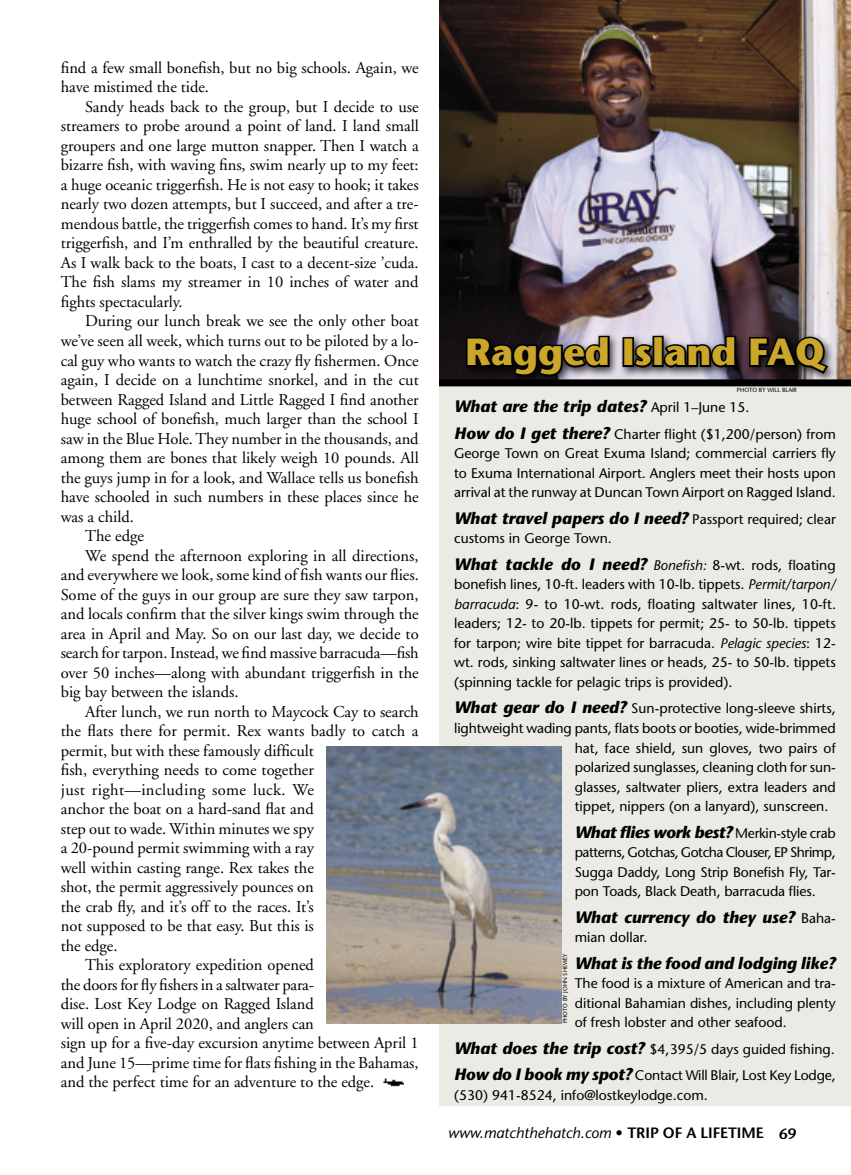
<style>
.page{position:relative;width:851px;height:1175px;background:#fff}
.page>*{position:absolute;margin:0;border:0;box-sizing:border-box;transform-origin:0 0}
.t1{font:700 37.8px "Stone Sans";color:#caa729}
.t2{font:16.5px/19.5px "Adobe Garamond";letter-spacing:-.005em;color:#000}
.t3{font:italic 700 16.5px "Stone Sans";color:#000}
.t4{font:italic 700 16.5px "Stone Sans";letter-spacing:-.02em;color:#000}
.t5{font:16.5px "Adobe Garamond";letter-spacing:.025em;color:#000}
.t6{font:italic 15px "Stone Sans";color:#000}
.t7{font:13.95px/19.5px "Stone Sans";color:#000;text-align:justify}
.t8{font:6px "Stone Sans";color:#000}
.s1{font-weight:400;font-style:normal;font-size:13.95px}
.s2{font-weight:700;font-style:italic;font-size:16.5px}
.s3{font-weight:400;font-size:13.95px}
.s4{font-style:italic}
.s5{font-weight:600;font-style:normal}
</style>
<div class="page">
<div style="left:439px;top:0;width:411px;height:1105px;background:#ebeae5"></div>
<img style="left:439px;top:0;width:411px;height:379px">
<div style="left:439px;top:379px;width:411px;height:7px;background:#000"></div>
<div style="left:461px;top:332px;width:377px;height:55px;background:#000;opacity:.75"></div>
<svg style="left:464px;top:334px;width:147px;height:44px;background:#28262a"></svg>
<div style="left:622px;top:337px;width:12px;height:30px;border:4px solid #000"></div>
<svg style="left:631px;top:342px;width:23px;height:27px"></svg>
<div style="left:652px;top:336px;width:11px;height:31px;border:4px solid #000"></div>
<svg style="left:662px;top:334px;width:76px;height:35px;background:#48464d"></svg>
<svg style="left:747px;top:316px;width:83px;height:60px;background:#40383c"></svg>
<img style="left:327px;top:746px;width:234px;height:277px">
<img style="left:383px;top:1078px;width:21px;height:9px">
<p class="t2" style="left:61px;top:58px;width:359px">find a few small bonefish, but no big schools. Again, we have mistimed the tide.</p>
<p class="t2" style="left:61px;top:97px;width:359px;text-align:justify;text-indent:24px">Sandy heads back to the group, but I decide to use streamers to probe around a point of land. I land small groupers and one large mutton snapper. Then I watch a bizarre fish, with waving fins, swim nearly up to my feet: a huge oceanic triggerfish. He is not easy to hook; it takes nearly two dozen attempts, but I succeed, and after a tre&shy;mendous battle, the triggerfish comes to hand. It’s my first triggerfish, and I’m enthralled by the beautiful creature.<br>As I walk back to the boats, I cast to a decent-size ’cuda.<br>The fish slams my streamer in 10 inches of water and fights spectacularly.</p>
<p class="t2" style="left:85px;top:312px;width:335px">During our lunch break we see the only other boat</p>
<p class="t2" style="left:61px;top:331px;width:359px">we’ve seen all week, which turns out to be piloted by a lo-</p>
<p class="t2" style="left:61px;top:351px;width:359px">cal guy who wants to watch the crazy fly fishermen. Once</p>
<p class="t2" style="left:61px;top:370px;width:359px">again, I decide on a lunchtime snorkel, and in the cut</p>
<p class="t2" style="left:61px;top:390px;width:359px">between Ragged Island and Little Ragged I find another</p>
<p class="t2" style="left:61px;top:409px;width:359px">huge school of bonefish, much larger than the school I</p>
<p class="t2" style="left:61px;top:429px;width:359px">saw in the Blue Hole. They number in the thousands, and</p>
<p class="t2" style="left:61px;top:448px;width:359px">among them are bones that likely weigh 10 pounds. All</p>
<p class="t2" style="left:61px;top:468px;width:359px">the guys jump in for a look, and Wallace tells us bonefish</p>
<p class="t2" style="left:61px;top:487px;width:359px">have schooled in such numbers in these places since he</p>
<p class="t2" style="left:61px;top:507px;width:75px">was a child.</p>
<p class="t2" style="left:85px;top:526px;width:60px">The edge</p>
<p class="t2" style="left:85px;top:546px;width:335px">We spend the afternoon exploring in all directions,</p>
<p class="t2" style="left:61px;top:565px;width:359px">and everywhere we look, some kind of fish wants our flies.</p>
<p class="t2" style="left:61px;top:585px;width:359px">Some of the guys in our group are sure they saw tarpon,</p>
<p class="t2" style="left:61px;top:604px;width:359px">and locals confirm that the silver kings swim through the</p>
<p class="t2" style="left:61px;top:624px;width:359px">area in April and May. So on our last day, we decide to</p>
<p class="t2" style="left:61px;top:643px;width:359px">search for tarpon. Instead, we find massive barracuda—fish</p>
<p class="t2" style="left:61px;top:663px;width:359px">over 50 inches—along with abundant triggerfish in the</p>
<p class="t2" style="left:61px;top:682px;width:179px">big bay between the islands.</p>
<p class="t2" style="left:85px;top:702px;width:335px">After lunch, we run north to Maycock Cay to search</p>
<p class="t2" style="left:61px;top:721px;width:359px">the flats there for permit. Rex wants badly to catch a</p>
<p class="t2" style="left:61px;top:741px;width:255px">permit, but with these famously difficult</p>
<p class="t2" style="left:61px;top:760px;width:254px">fish, everything needs to come together</p>
<p class="t5" style="left:61px;top:780px;width:255px">just right—including some luck. We</p>
<p class="t2" style="left:61px;top:799px;width:254px">anchor the boat on a hard-sand flat and</p>
<p class="t2" style="left:61px;top:819px;width:254px">step out to wade. Within minutes we spy</p>
<p class="t2" style="left:61px;top:838px;width:254px">a 20-pound permit swimming with a ray</p>
<p class="t2" style="left:61px;top:858px;width:254px">well within casting range. Rex takes the</p>
<p class="t2" style="left:61px;top:877px;width:254px">shot, the permit aggressively pounces on</p>
<p class="t2" style="left:61px;top:897px;width:254px">the crab fly, and it’s off to the races. It’s</p>
<p class="t2" style="left:61px;top:916px;width:255px">not supposed to be that easy. But this is</p>
<p class="t2" style="left:61px;top:936px;width:58px">the edge.</p>
<p class="t2" style="left:85px;top:955px;width:230px">This exploratory expedition opened</p>
<p class="t2" style="left:61px;top:975px;width:255px">the doors for fly fishers in a saltwater para-</p>
<p class="t2" style="left:61px;top:994px;width:254px">dise. Lost Key Lodge on Ragged Island</p>
<p class="t2" style="left:61px;top:1014px;width:255px">will open in April 2020, and anglers can</p>
<p class="t2" style="left:61px;top:1033px;width:359px">sign up for a five-day excursion anytime between April 1</p>
<p class="t2" style="left:61px;top:1053px;width:359px">and June 15—prime time for flats fishing in the Bahamas,</p>
<p class="t2" style="left:61px;top:1072px;width:315px">and the perfect time for an adventure to the edge.</p>
<h1 class="t1" style="left:465px;top:328px;width:360px">Ragged Island FAQ</h1>
<p class="t8" style="left:736px;top:386px;width:62px">PHOTO BY WILL BLAIR</p>
<p class="t3" style="left:454px;top:396px;width:297px">What are the trip dates? <span class="s1">April 1–June 15.</span></p>
<p class="t7" style="left:454px;top:424px;width:383px"><span class="s2">How do I get there?</span> Charter flight ($1,200/person) from George Town on Great Exuma Island; commercial carriers fly to Exuma International Airport. Anglers meet their hosts upon arrival at the runway at Duncan Town Airport on Ragged Island.</p>
<p class="t3" style="left:454px;top:507px;width:383px">What travel papers do I need? <span class="s1">Passport required; clear</span></p>
<p class="t7" style="left:454px;top:528px;width:159px">customs in George Town.</p>
<p class="t3" style="left:454px;top:553px;width:383px">What tackle do I need? <span class="s3">Bonefish:</span> <span class="s1">8-wt. rods, floating</span></p>
<p class="t7" style="left:454px;top:574px;width:383px">bonefish lines, 10-ft. leaders with 10-lb. tippets. <span class="s4">Permit/tarpon/ barracuda</span>: 9- to 10-wt. rods, floating saltwater lines, 10-ft. leaders; 12- to 20-lb. tippets for permit; 25- to 50-lb. tippets for tarpon; wire bite tippet for barracuda. <span class="s4">Pelagic species</span>: 12- wt. rods, sinking saltwater lines or heads, 25- to 50-lb. tippets (spinning tackle for pelagic trips is provided).</p>
<p class="t7" style="left:454px;top:698px;width:383px"><span class="s2">What gear do I need?</span> Sun-protective long-sleeve shirts,</p>
<p class="t7" style="left:454px;top:718px;width:383px">lightweight wading pants, flats boots or booties, wide-brimmed</p>
<p class="t7" style="left:574px;top:737px;width:262px">hat, face shield, sun gloves, two pairs of</p>
<p class="t7" style="left:574px;top:757px;width:262px">polarized sunglasses, cleaning cloth for sun-</p>
<p class="t7" style="left:574px;top:776px;width:262px">glasses, saltwater pliers, extra leaders and</p>
<p class="t7" style="left:574px;top:796px;width:255px">tippet, nippers (on a lanyard), sunscreen.</p>
<p class="t4" style="left:574px;top:821px;width:262px">What flies work best? <span class="s1">Merkin-style crab</span></p>
<p class="t7" style="left:574px;top:842px;width:262px">patterns, Gotchas, Gotcha Clouser, EP Shrimp, Sugga Daddy, Long Strip Bonefish Fly, Tar&shy;pon Toads, Black Death, barracuda flies.</p>
<p class="t3" style="left:574px;top:906px;width:262px">What currency do they use? <span class="s1">Baha-</span></p>
<p class="t7" style="left:574px;top:927px;width:74px">mian dollar.</p>
<p class="t3" style="left:574px;top:952px;width:262px">What is the food and lodging like?</p>
<p class="t7" style="left:574px;top:973px;width:262px">The food is a mixture of American and tra&shy;ditional Bahamian dishes, including plenty of fresh lobster and other seafood.</p>
<p class="t7" style="left:454px;top:1035px;width:383px;line-height:26.5px"><span class="s2">What does the trip cost?</span> $4,395/5 days guided fishing.<br><span class="s2">How do I book my spot?</span> Contact Will Blair, Lost Key Lodge,</p>
<p class="t7" style="left:454px;top:1085px;width:255px">(530) 941-8524, info@lostkeylodge.com.</p>
<p class="t8" style="left:561px;top:1023px;width:71px;rotate:-90deg">PHOTO BY JOHN SHEWEY</p>
<p class="t6" style="left:448px;top:1123px;width:349px">www.matchthehatch.com <span class="s5">• TRIP OF A LIFETIME 69</span></p>
</div>
